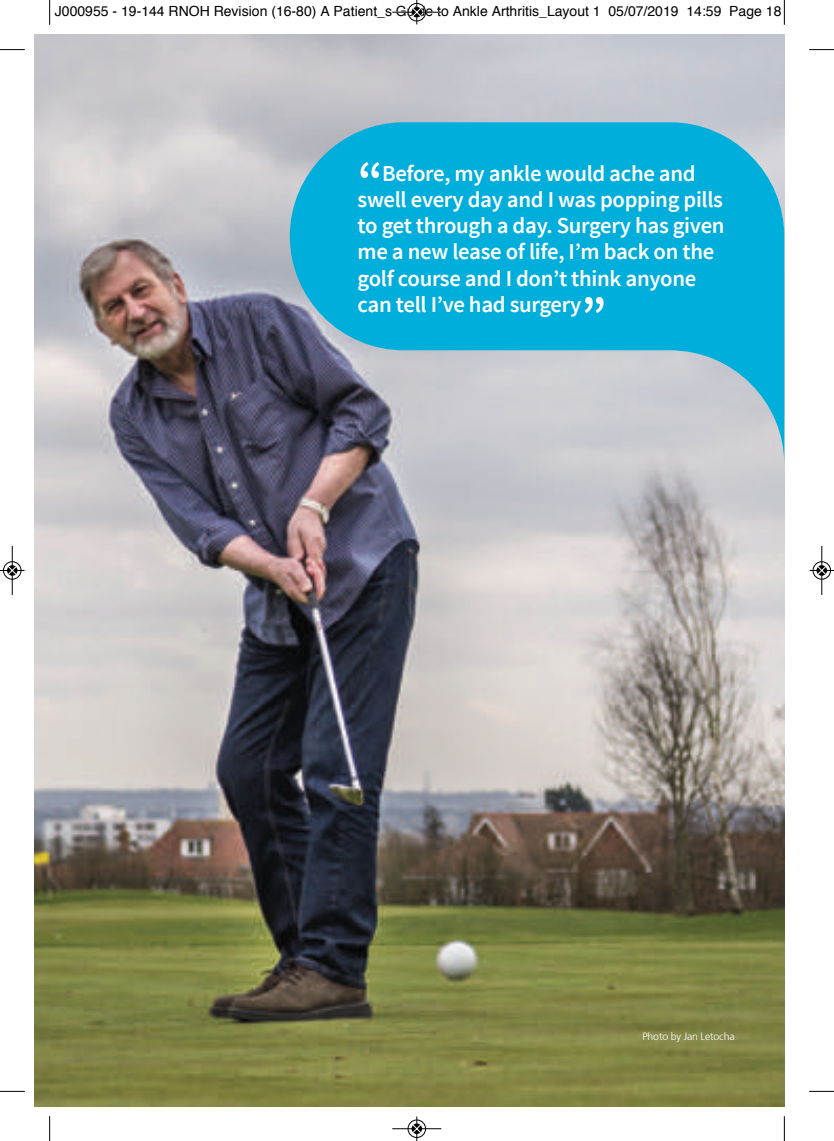
<style>
.page{position:relative;width:834px;height:1141px;background:#fff}
.page>*{position:absolute;margin:0;border:0;box-sizing:border-box;transform-origin:0 0}
.t1{font:600 52.5px "Source Sans Pro";color:#fff}
.t2{font:600 22.75px/26.2px "Source Sans Pro";letter-spacing:-.015em;color:#fff}
.t3{font:14px "Helvetica";color:#000}
.t4{font:300 10.5px "Frutiger 45";letter-spacing:-.015em;color:#fff}
</style>
<div class="page">
<img style="left:35px;top:35px;width:749px;height:1071px">
<svg style="left:290px;top:122px;width:494px;height:342px;fill:#00aedc"></svg>
<svg style="left:49px;top:0;width:1px;height:25px"></svg>
<svg style="left:0;top:49px;width:25px;height:1px"></svg>
<svg style="left:783px;top:0;width:1px;height:25px"></svg>
<svg style="left:809px;top:49px;width:24px;height:1px"></svg>
<svg style="left:49px;top:1116px;width:1px;height:25px"></svg>
<svg style="left:0;top:1091px;width:25px;height:1px"></svg>
<svg style="left:783px;top:1116px;width:1px;height:25px"></svg>
<svg style="left:809px;top:1091px;width:24px;height:1px"></svg>
<div style="left:407px;top:3px;width:19px;height:19px;border:1px solid #fff;border-radius:50%"></div>
<hr style="left:392px;top:12px;width:49px;height:1px;background:#000">
<div style="left:408px;top:3px;width:17px;height:18px;border:1px solid #000;border-radius:50%"></div>
<svg style="left:412px;top:0;width:9px;height:24px"></svg>
<div style="left:407px;top:1119px;width:19px;height:19px;border:1px solid #fff;border-radius:50%"></div>
<hr style="left:392px;top:1128px;width:49px;height:1px;background:#000">
<div style="left:408px;top:1120px;width:17px;height:18px;border:1px solid #000;border-radius:50%"></div>
<svg style="left:412px;top:1116px;width:9px;height:25px"></svg>
<div style="left:3px;top:561px;width:19px;height:19px;border:1px solid #fff;border-radius:50%"></div>
<hr style="left:12px;top:546px;width:1px;height:49px;background:#000">
<div style="left:3px;top:561px;width:18px;height:18px;border:1px solid #000;border-radius:50%"></div>
<svg style="left:0;top:566px;width:24px;height:9px"></svg>
<div style="left:812px;top:561px;width:19px;height:19px;border:1px solid #fff;border-radius:50%"></div>
<hr style="left:821px;top:546px;width:1px;height:49px;background:#000">
<div style="left:812px;top:561px;width:18px;height:18px;border:1px solid #000;border-radius:50%"></div>
<svg style="left:809px;top:566px;width:24px;height:9px"></svg>
<p class="t3" style="left:55px;top:5px;width:728px">J000955 - 19-144 RNOH Revision (16-80) A Patient_s Guide to Ankle Arthritis_Layout 1 05/07/2019 14:59 Page 18</p>
<h1 class="t1" style="left:357px;top:146px;width:27px">“</h1>
<p class="t2" style="left:357px;top:159px;width:368px;text-indent:25px">Before, my ankle would ache and swell every day and I was popping pills to get through a day. Surgery has given me a new lease of life, I’m back on the golf course and I don’t think anyone can tell I’ve had surgery</p>
<h1 class="t1" style="left:581px;top:282px;width:27px">”</h1>
<p class="t4" style="left:642px;top:1030px;width:94px">Photo by Jan Letocha</p>
</div>
